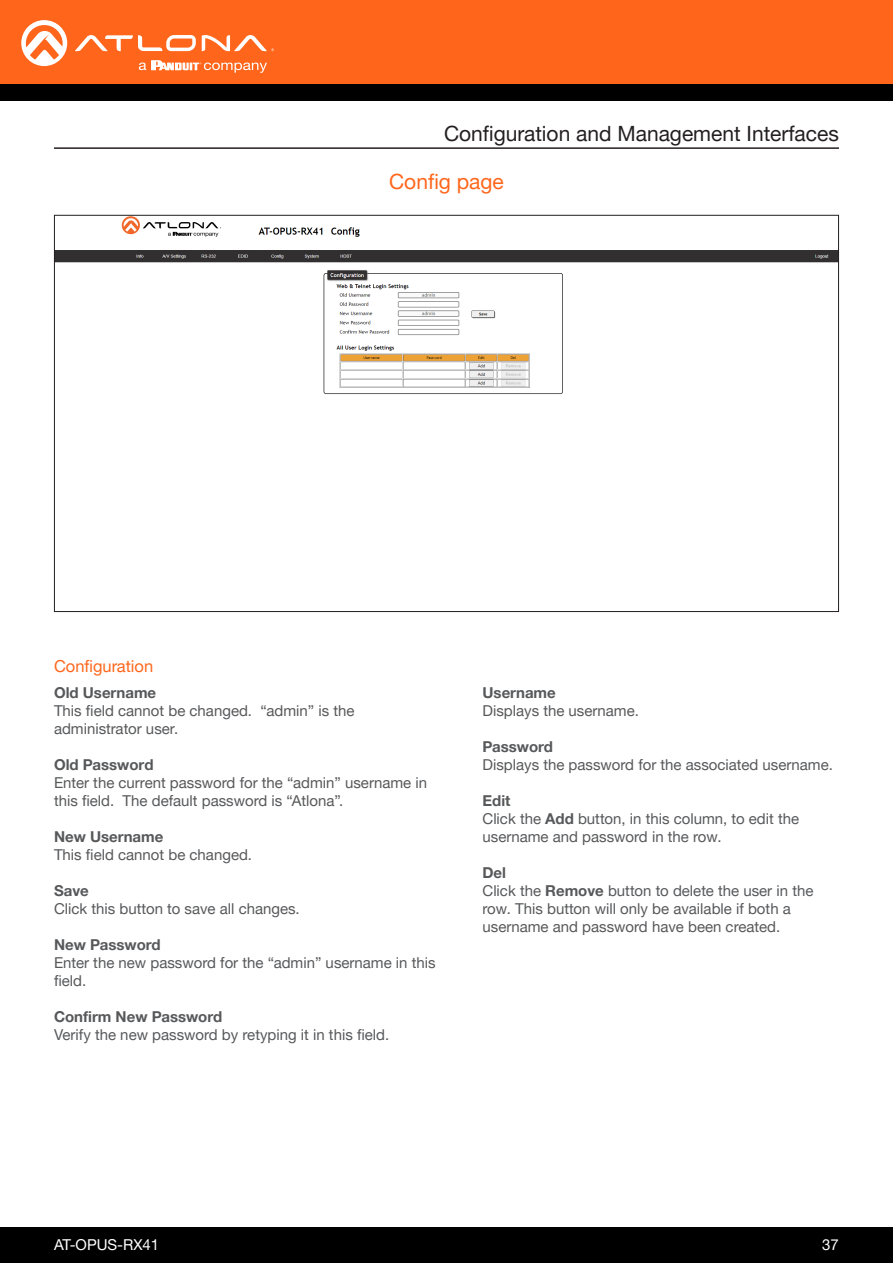
<style>
.page{position:relative;width:893px;height:1263px;background:#fff}
.page>*{position:absolute;margin:0;border:0;box-sizing:border-box;transform-origin:0 0}
.Non_TOC_Section_Header_Right_Align{font:21px "Helvetica Neue LTW1 G";color:#231f20}
.Subsection_Header{font:21px "Helvetica Neue LTW1 G";color:#ff661c}
.Secondary_Subsection{font:16.5px "Helvetica Neue LTW1 G";color:#ff661c}
.General_Text{font:15px/18px "Helvetica Neue LTW1 G";color:#57585a}
.General_Text-2{font:700 15px "Helvetica Neue LTW1 G";color:#57585a}
.t1{font:15px "Helvetica Neue LTW1 G";color:#fff}
.s1{font-weight:700}
</style>
<div class="page">
<div style="left:0;top:1227px;width:893px;height:36px;background:#000"></div>
<div style="left:0;top:0;width:893px;height:84px;background:#ff661c"></div>
<div style="left:0;top:84px;width:893px;height:16px;background:#000"></div>
<svg style="left:75px;top:35px;width:121px;height:16px"></svg>
<svg style="left:202px;top:35px;width:72px;height:16px"></svg>
<svg style="left:21px;top:20px;width:46px;height:46px"></svg>
<svg style="left:139px;top:60px;width:128px;height:13px"></svg>
<hr style="left:54px;top:147px;width:785px;height:2px;background:#231f20">
<img style="left:56px;top:217px;width:781px;height:177px">
<p class="Non_TOC_Section_Header_Right_Align" style="left:444px;top:120px;width:396px">Configuration and Management Interfaces</p>
<p class="Secondary_Subsection" style="left:54px;top:656px;width:101px">Configuration</p>
<p class="Subsection_Header" style="left:389px;top:169px;width:116px">Config page</p>
<p class="General_Text-2" style="left:54px;top:683px;width:104px">Old Username</p>
<p class="General_Text" style="left:54px;top:702px;width:302px">This field cannot be changed. “admin” is the administrator user.</p>
<p class="General_Text-2" style="left:54px;top:755px;width:101px">Old Password</p>
<p class="General_Text" style="left:54px;top:774px;width:375px">Enter the current password for the “admin” username in this field. The default password is “Atlona”.</p>
<p class="General_Text-2" style="left:54px;top:827px;width:111px">New Username</p>
<p class="General_Text" style="left:54px;top:846px;width:200px">This field cannot be changed.</p>
<p class="General_Text-2" style="left:54px;top:881px;width:36px">Save</p>
<p class="General_Text" style="left:54px;top:900px;width:247px">Click this button to save all changes.</p>
<p class="General_Text-2" style="left:54px;top:935px;width:108px">New Password</p>
<p class="General_Text" style="left:54px;top:954px;width:383px">Enter the new password for the “admin” username in this field.</p>
<p class="General_Text-2" style="left:54px;top:1007px;width:170px">Confirm New Password</p>
<p class="General_Text" style="left:54px;top:1026px;width:337px">Verify the new password by retyping it in this field.</p>
<p class="General_Text" style="left:482px;top:684px;width:158px"><span class="s1">Username<br></span>Displays the username.</p>
<p class="General_Text" style="left:482px;top:738px;width:352px"><span class="s1">Password<br></span>Displays the password for the associated username.</p>
<p class="General_Text" style="left:482px;top:792px;width:318px"><span class="s1">Edit<br></span>Click the <span class="s1">Add</span> button, in this column, to edit the username and password in the row.</p>
<p class="General_Text" style="left:482px;top:864px;width:332px"><span class="s1">Del<br></span>Click the <span class="s1">Remove</span> button to delete the user in the row. This button will only be available if both a username and password have been created.</p>
<p class="t1" style="left:54px;top:1235px;width:107px">AT-OPUS-RX41</p>
<p class="t1" style="left:822px;top:1235px;width:18px">37</p>
</div>
